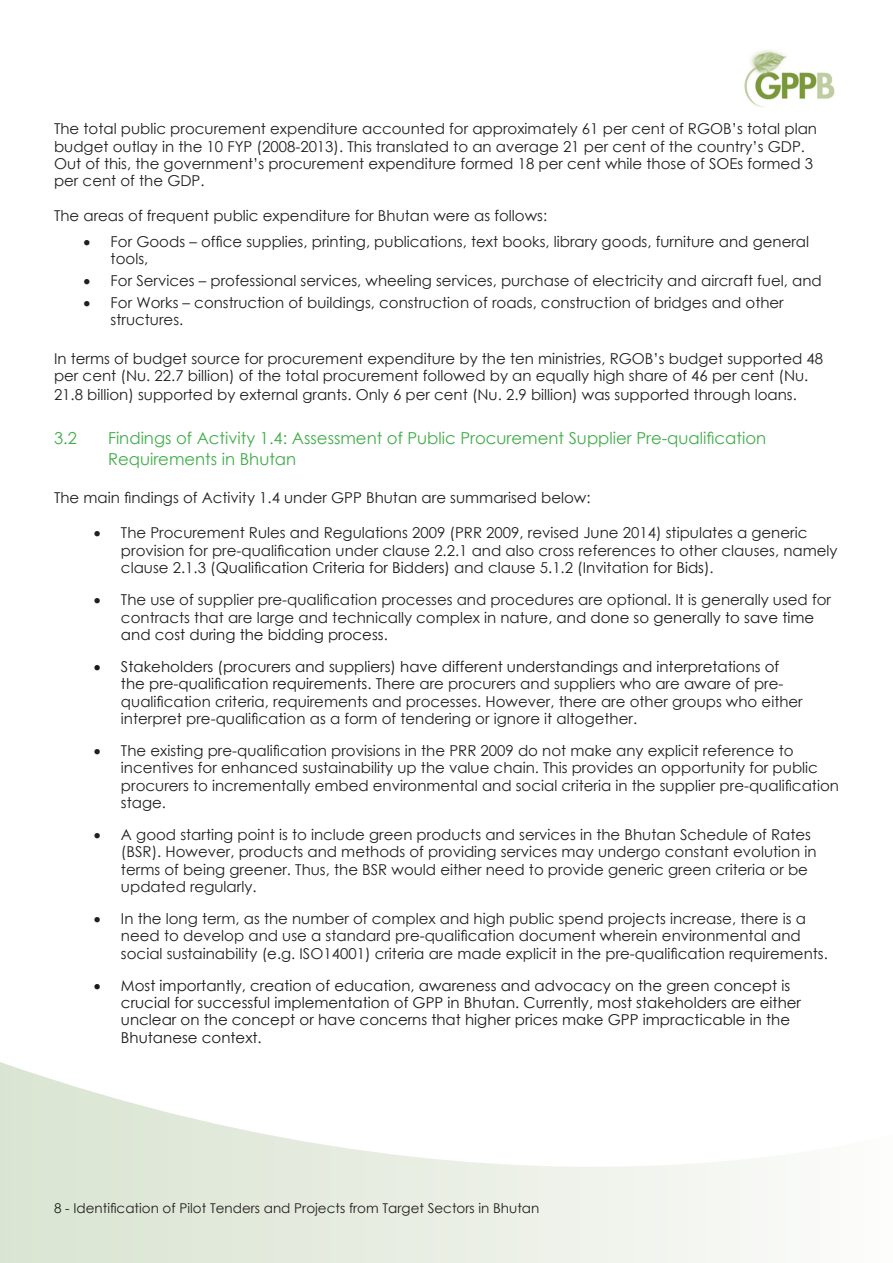
<style>
.page{position:relative;width:893px;height:1263px;background:#fff}
.page>*{position:absolute;margin:0;border:0;box-sizing:border-box;transform-origin:0 0}
.Heading_2{font:16.5px/21.6px "Century Gothic";color:#40ae49}
.t1{font:15px/17.2px "Century Gothic";color:#231f20}
.t2{font:15px/17.2px "Century Gothic";color:#1a1a1a}
.t3{font:13.5px "Century Gothic";color:#231f20}
.s1{color:#1a1a1a}
</style>
<div class="page">
<svg style="left:0;top:1062px;width:764px;height:201px"></svg>
<img style="left:744px;top:50px;width:91px;height:58px">
<p class="t1" style="left:54px;top:120px;width:764px">The total public procurement expenditure accounted for approximately 61 per cent of RGOB’s total plan budget outlay in the 10 FYP (2008-2013). This translated to an average 21 per cent of the country’s GDP.<br>Out of this, the government’s procurement expenditure formed 18 per cent while those of SOEs formed 3 per cent of the GDP.</p>
<p class="t1" style="left:54px;top:206px;width:495px">The areas of frequent public expenditure for Bhutan were as follows:</p>
<p class="t1" style="left:111px;top:232px;width:700px;text-indent:-27px">• For Goods – office supplies, printing, publications, text books, library goods, furniture and general tools,</p>
<p class="t1" style="left:84px;top:271px;width:740px">• For Services – professional services, wheeling services, purchase of electricity and aircraft fuel, and</p>
<p class="t1" style="left:111px;top:293px;width:675px;text-indent:-27px">• For Works – construction of buildings, construction of roads, construction of bridges and other structures.</p>
<p class="t1" style="left:54px;top:349px;width:771px">In terms of budget source for procurement expenditure by the ten ministries, RGOB’s budget supported 48 per cent (Nu. 22.7 billion) of the total procurement followed by an equally high share of 46 per cent (Nu.</p>
<p class="t1" style="left:54px;top:386px;width:744px">21.8 billion) supported by external grants. Only 6 per cent (Nu. 2.9 billion) was supported through loans.</p>
<p class="Heading_2" style="left:54px;top:427px;width:24px">3.2</p>
<p class="Heading_2" style="left:108px;top:427px;width:660px">Findings of Activity 1.4: Assessment of Public Procurement Supplier Pre-qualification<br>Requirements in Bhutan</p>
<p class="t1" style="left:54px;top:489px;width:538px">The main findings of Activity 1.4 under GPP Bhutan are summarised below:</p>
<p class="t1" style="left:121px;top:524px;width:718px;text-indent:-27px">• The Procurement Rules and Regulations 2009 (PRR 2009, revised June 2014) stipulates a generic provision for pre-qualification under clause 2.2.1 and also cross references to other clauses, namely clause 2.1.3 (<span class="s1">Qualification Criteria for Bidders)</span> and clause 5.1.2 (Invitation <span class="s1">for Bids)</span>.</p>
<p class="t1" style="left:121px;top:591px;width:712px;text-indent:-27px">• The use of supplier pre-qualification processes and procedures are optional. It is generally used for contracts that are large and technically complex in nature, <span class="s1">and done so generally to save time and cost during the bidding process.</span></p>
<p class="t1" style="left:121px;top:658px;width:683px;text-indent:-27px"><span class="s1">• Stakeholders (procurers and suppliers) have different understandings and interpretations of the pre-qualification requirements.</span> There are procurers and suppliers who are aware of pre&shy;qualification criteria, requirements and processes. However, there are other groups who either interpret pre-qualification as a form of tendering or ignore it altogether.</p>
<p class="t1" style="left:121px;top:742px;width:719px;text-indent:-27px">• The existing pre-qualification provisions in the PRR 2009 do not make any explicit reference to incentives for enhanced sustainability up the value chain. This provides an opportunity for public procurers to incrementally embed environmental and social criteria in the supplier pre-qualification stage.</p>
<p class="t1" style="left:121px;top:826px;width:697px;text-indent:-27px">• A good starting point is to include green products and services in the Bhutan Schedule of Rates (BSR). However, products and methods of providing services may undergo constant evolution in terms of being greener. Thus, the BSR would either need to provide generic green criteria or be updated regularly.</p>
<p class="t1" style="left:121px;top:910px;width:708px;text-indent:-27px">• In the long term, as the number of complex and high public spend projects increase, there is a need to develop and use a standard pre-qualification document wherein environmental and social sustainability (e.g. ISO14001) criteria are made explicit in the pre-qualification requirements.</p>
<p class="t2" style="left:121px;top:976px;width:682px;text-indent:-27px">• Most importantly, creation of education, awareness and advocacy on the green concept is crucial for successful implementation of GPP in Bhutan. Currently, most stakeholders are either unclear on the concept or have concerns that higher prices make GPP impracticable in the Bhutanese context.</p>
<p class="t3" style="left:54px;top:1199px;width:487px">8 - Identification of Pilot Tenders and Projects from Target Sectors in Bhutan</p>
</div>
